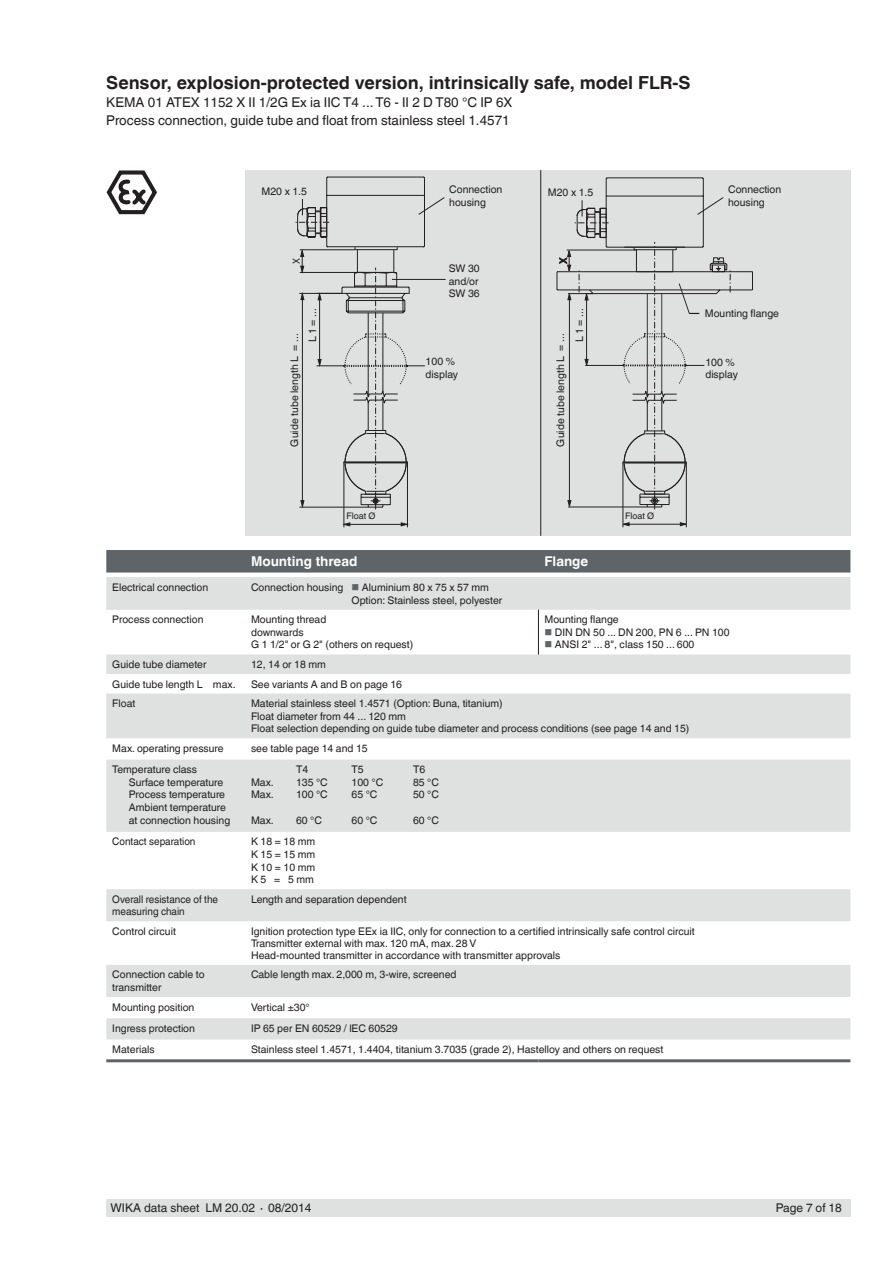
<style>
.page{position:relative;width:893px;height:1263px;background:#fff}
.page>*{position:absolute;margin:0;border:0;box-sizing:border-box;transform-origin:0 0}
.t1{font:700 18px "Helvetica World";color:#231f20}
.t2{font:13.5px/18px "Helvetica World";color:#231f20}
.t3{font:700 13.5px "Helvetica World";color:#fff}
.t4{font:12px "Helvetica World";color:#231f20}
.t5{font:10.5px/12.6px "Helvetica World";color:#231f20}
.t6{font:10.5px/12.6px "Helvetica World";color:#231f20;scale:.95 1}
.t7{font:10.5px "Helvetica";color:#231f20}
.t8{font:9px "Helvetica World";color:#231f20}
</style>
<div class="page">
<div style="left:106px;top:1199px;width:744px;height:17px;background:#dee1e0"></div>
<div style="left:245px;top:170px;width:605px;height:366px;background:#dee1e0"></div>
<hr style="left:540px;top:170px;width:1px;height:366px;background:#231f20">
<svg style="left:106px;top:170px;width:51px;height:45px"></svg>
<hr style="left:623px;top:462px;width:1px;height:65px;background:#231f20">
<hr style="left:686px;top:462px;width:1px;height:65px;background:#231f20">
<hr style="left:624px;top:524px;width:62px;height:1px;background:#231f20">
<svg style="left:623px;top:522px;width:6px;height:4px"></svg>
<svg style="left:680px;top:522px;width:6px;height:4px"></svg>
<div style="left:106px;top:550px;width:744px;height:22px;background:#5e6468"></div>
<svg style="left:106px;top:577px;width:744px;height:462px;fill:#dee1e0"></svg>
<hr style="left:538px;top:610px;width:1px;height:44px;background:#231f20">
<hr style="left:106px;top:1059px;width:139px;height:3px;background:#5e6468">
<hr style="left:245px;top:1059px;width:293px;height:3px;background:#5e6468">
<hr style="left:538px;top:1059px;width:312px;height:3px;background:#5e6468">
<svg style="left:295px;top:177px;width:151px;height:350px"></svg>
<svg style="left:556px;top:177px;width:197px;height:332px"></svg>
<svg style="left:352px;top:584px;width:6px;height:6px"></svg>
<svg style="left:545px;top:629px;width:6px;height:6px"></svg>
<svg style="left:545px;top:641px;width:6px;height:7px"></svg>
<h1 class="t1" style="left:106px;top:68px;width:586px">Sensor, explosion-protected version, intrinsically safe, model FLR-S</h1>
<p class="t2" style="left:106px;top:92px;width:408px">KEMA 01 ATEX 1152 X II 1/2G Ex ia IIC T4 ... T6 - II 2 D T80 °C IP 6X<br>Process connection, guide tube and float from stainless steel 1.4571</p>
<p class="t5" style="left:261px;top:184px;width:47px">M20 x 1.5</p>
<p class="t5" style="left:449px;top:182px;width:55px">Connection housing</p>
<p class="t5" style="left:548px;top:185px;width:47px">M20 x 1.5</p>
<p class="t5" style="left:728px;top:182px;width:55px">Connection housing</p>
<p class="t7" style="left:290px;top:264px;width:7px;rotate:-90deg">X</p>
<p class="t5" style="left:449px;top:261px;width:32px;text-align:justify">SW 30 and/or SW 36</p>
<p class="t5" style="left:285px;top:342px;width:36px;line-height:17.9px;text-indent:-104px;rotate:-90deg">Guide tube length L = ...<br>L 1 = ...</p>
<p class="t5" style="left:426px;top:354px;width:34px">100 % display</p>
<p class="t5" style="left:550px;top:342px;width:36px;line-height:18.9px;text-indent:-104px;rotate:-90deg">Guide tube length L = ...<br>L 1 = ...</p>
<p class="t5" style="left:705px;top:306px;width:76px">Mounting flange</p>
<p class="t5" style="left:705px;top:354px;width:34px">100 % display</p>
<p class="t8" style="left:347px;top:509px;width:31px">Float Ø</p>
<p class="t8" style="left:625px;top:508px;width:31px">Float Ø</p>
<p class="t3" style="left:251px;top:550px;width:108px">Mounting thread</p>
<p class="t3" style="left:544px;top:550px;width:45px">Flange</p>
<p class="t5" style="left:112px;top:579px;width:97px">Electrical connection</p>
<p class="t5" style="left:251px;top:580px;width:94px">Connection housing</p>
<p class="t5" style="left:351px;top:580px;width:152px;text-align:center">Aluminium 80 x 75 x 57 mm<br>Option: Stainless steel, polyester</p>
<p class="t5" style="left:112px;top:612px;width:93px">Process connection</p>
<p class="t5" style="left:251px;top:612px;width:164px">Mounting thread<br>downwards<br>G 1 1/2" or G 2" (others on request)</p>
<p class="t5" style="left:555px;top:612px;width:176px;text-indent:-10px">Mounting flange<br>DIN DN 50 ... DN 200, PN 6 ... PN 100<br>ANSI 2" ... 8", class 150 ... 600</p>
<p class="t5" style="left:112px;top:657px;width:96px">Guide tube diameter</p>
<p class="t5" style="left:251px;top:657px;width:76px">12, 14 or 18 mm</p>
<p class="t5" style="left:112px;top:676px;width:125px">Guide tube length L max.</p>
<p class="t5" style="left:251px;top:676px;width:153px">See variants A and B on page 16</p>
<p class="t5" style="left:112px;top:696px;width:25px">Float</p>
<p class="t5" style="left:251px;top:696px;width:440px">Material stainless steel 1.4571 (Option: Buna, titanium)<br>Float diameter from 44 ... 120 mm<br>Float selection depending on guide tube diameter and process conditions (see page 14 and 15)</p>
<p class="t5" style="left:112px;top:741px;width:113px">Max. operating pressure</p>
<p class="t5" style="left:251px;top:741px;width:118px">see table page 14 and 15</p>
<p class="t5" style="left:129px;top:762px;width:103px;text-indent:-16px">Temperature class<br>Surface temperature<br>Process temperature<br>Ambient temperature at connection housing</p>
<p class="t5" style="left:296px;top:762px;width:14px">T4</p>
<p class="t5" style="left:352px;top:762px;width:14px">T5</p>
<p class="t5" style="left:413px;top:762px;width:14px">T6</p>
<p class="t5" style="left:251px;top:775px;width:24px">Max.</p>
<p class="t5" style="left:296px;top:775px;width:33px">135 °C</p>
<p class="t5" style="left:352px;top:775px;width:33px">100 °C</p>
<p class="t5" style="left:413px;top:775px;width:28px">85 °C</p>
<p class="t5" style="left:251px;top:787px;width:24px">Max.</p>
<p class="t5" style="left:296px;top:787px;width:33px">100 °C</p>
<p class="t5" style="left:352px;top:787px;width:28px">65 °C</p>
<p class="t5" style="left:413px;top:787px;width:28px">50 °C</p>
<p class="t5" style="left:251px;top:812px;width:24px">Max.</p>
<p class="t5" style="left:296px;top:812px;width:28px">60 °C</p>
<p class="t5" style="left:352px;top:812px;width:28px">60 °C</p>
<p class="t5" style="left:413px;top:812px;width:28px">60 °C</p>
<p class="t6" style="left:112px;top:834px;width:89px">Contact separation</p>
<p class="t5" style="left:251px;top:834px;width:66px;text-align:justify">K 18 = 18 mm K 15 = 15 mm K 10 = 10 mm K 5 = 5 mm</p>
<p class="t6" style="left:112px;top:892px;width:113px">Overall resistance of the measuring chain</p>
<p class="t5" style="left:251px;top:892px;width:157px">Length and separation dependent</p>
<p class="t5" style="left:112px;top:924px;width:65px">Control circuit</p>
<p class="t5" style="left:251px;top:924px;width:445px;line-height:12px">Ignition protection type EEx ia IIC, only for connection to a certified intrinsically safe control circuit<br>Transmitter external with max. 120 mA, max. 28 V<br>Head-mounted transmitter in accordance with transmitter approvals</p>
<p class="t5" style="left:112px;top:967px;width:94px">Connection cable to transmitter</p>
<p class="t5" style="left:251px;top:967px;width:207px">Cable length max. 2,000 m, 3-wire, screened</p>
<p class="t5" style="left:112px;top:999px;width:84px">Mounting position</p>
<p class="t5" style="left:251px;top:999px;width:60px">Vertical ±30°</p>
<p class="t5" style="left:112px;top:1021px;width:84px">Ingress protection</p>
<p class="t5" style="left:251px;top:1021px;width:148px">IP 65 per EN 60529 / lEC 60529</p>
<p class="t5" style="left:112px;top:1042px;width:44px">Materials</p>
<p class="t5" style="left:251px;top:1042px;width:414px">Stainless steel 1.4571, 1.4404, titanium 3.7035 (grade 2), Hastelloy and others on request</p>
<p class="t4" style="left:111px;top:1198px;width:202px">WIKA data sheet LM 20.02 ∙ 08/2014</p>
<p class="t4" style="left:776px;top:1198px;width:68px">Page 7 of 18</p>
</div>
